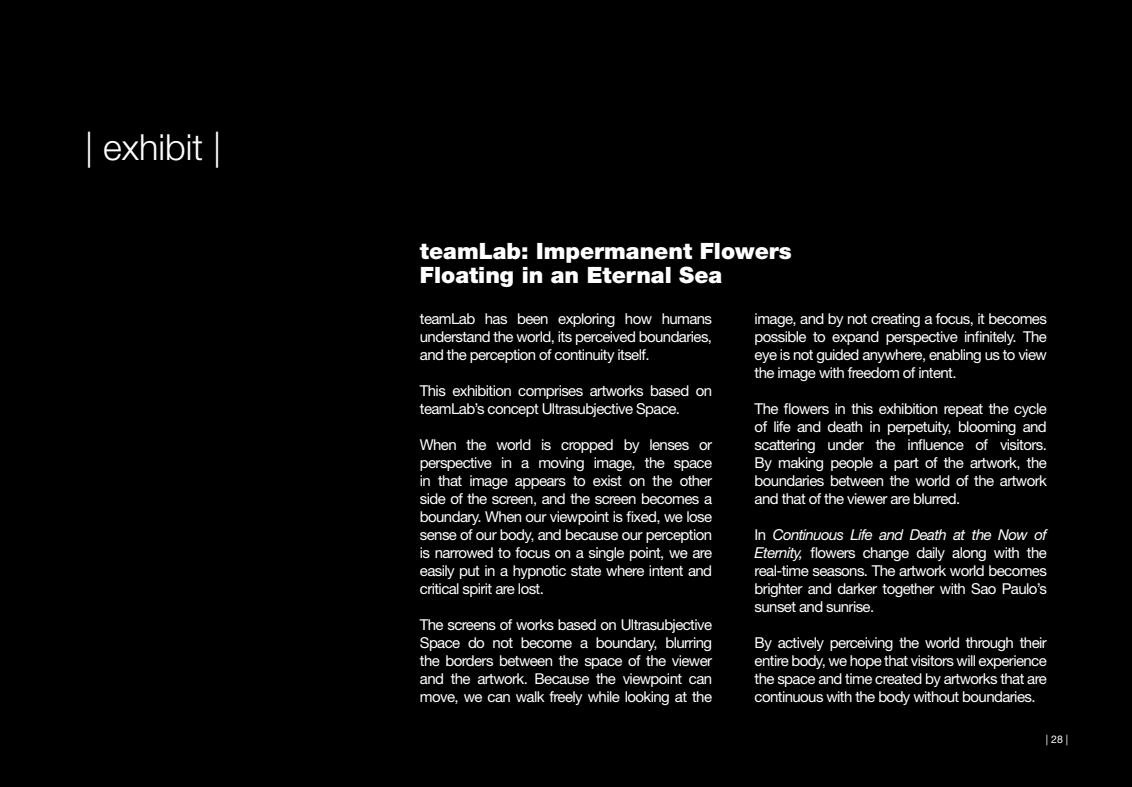
<style>
.page{position:relative;width:1132px;height:787px;background:#fff}
.page>*{position:absolute;margin:0;border:0;box-sizing:border-box;transform-origin:0 0}
.t1{font:300 36px "Helvetica Neue LT Std";color:#fff}
.t2{font:900 22.5px/24.8px "Helvetica Neue LT Std";color:#fff}
.t3{font:15px/18px "Helvetica Neue LT Std";letter-spacing:-.04em;color:#fff;text-align:justify}
.t4{font:10.5px "Helvetica Neue LT Std";color:#fff}
.s1{font-style:italic}
</style>
<div class="page">
<div style="left:0;top:0;width:1131px;height:787px;background:#000"></div>
<h1 class="t1" style="left:85px;top:125px;width:137px">| exhibit |</h1>
<h2 class="t2" style="left:420px;top:238px;width:373px">teamLab: Impermanent Flowers<br>Floating in an Eternal Sea</h2>
<p class="t3" style="left:420px;top:309px;width:293px">teamLab has been exploring how humans understand the world, its perceived boundaries, and the perception of continuity itself.</p>
<p class="t3" style="left:420px;top:381px;width:293px">This exhibition comprises artworks based on teamLab’s concept Ultrasubjective Space.</p>
<p class="t3" style="left:420px;top:435px;width:294px">When the world is cropped by lenses or perspective in a moving image, the space in that image appears to exist on the other side of the screen, and the screen becomes a boundary. When our viewpoint is fixed, we lose sense of our body, and because our perception is narrowed to focus on a single point, we are easily put in a hypnotic state where intent and critical spirit are lost.</p>
<p class="t3" style="left:420px;top:615px;width:294px">The screens of works based on Ultrasubjective Space do not become a boundary, blurring the borders between the space of the viewer and the artwork. Because the viewpoint can move, we can walk freely while looking at the</p>
<p class="t3" style="left:754px;top:309px;width:294px">image, and by not creating a focus, it becomes possible to expand perspective infinitely. The eye is not guided anywhere, enabling us to view the image with freedom of intent.</p>
<p class="t3" style="left:754px;top:399px;width:294px">The flowers in this exhibition repeat the cycle of life and death in perpetuity, blooming and scattering under the influence of visitors.<br>By making people a part of the artwork, the boundaries between the world of the artwork and that of the viewer are blurred.</p>
<p class="t3" style="left:754px;top:525px;width:294px">In <span class="s1">Continuous Life and Death at the Now of Eternity,</span> flowers change daily along with the real-time seasons. The artwork world becomes brighter and darker together with Sao Paulo’s sunset and sunrise.</p>
<p class="t3" style="left:754px;top:633px;width:293px">By actively perceiving the world through their entire body, we hope that visitors will experience the space and time created by artworks that are continuous with the body without boundaries.</p>
<p class="t4" style="left:1045px;top:733px;width:24px">| 28 |</p>
</div>
